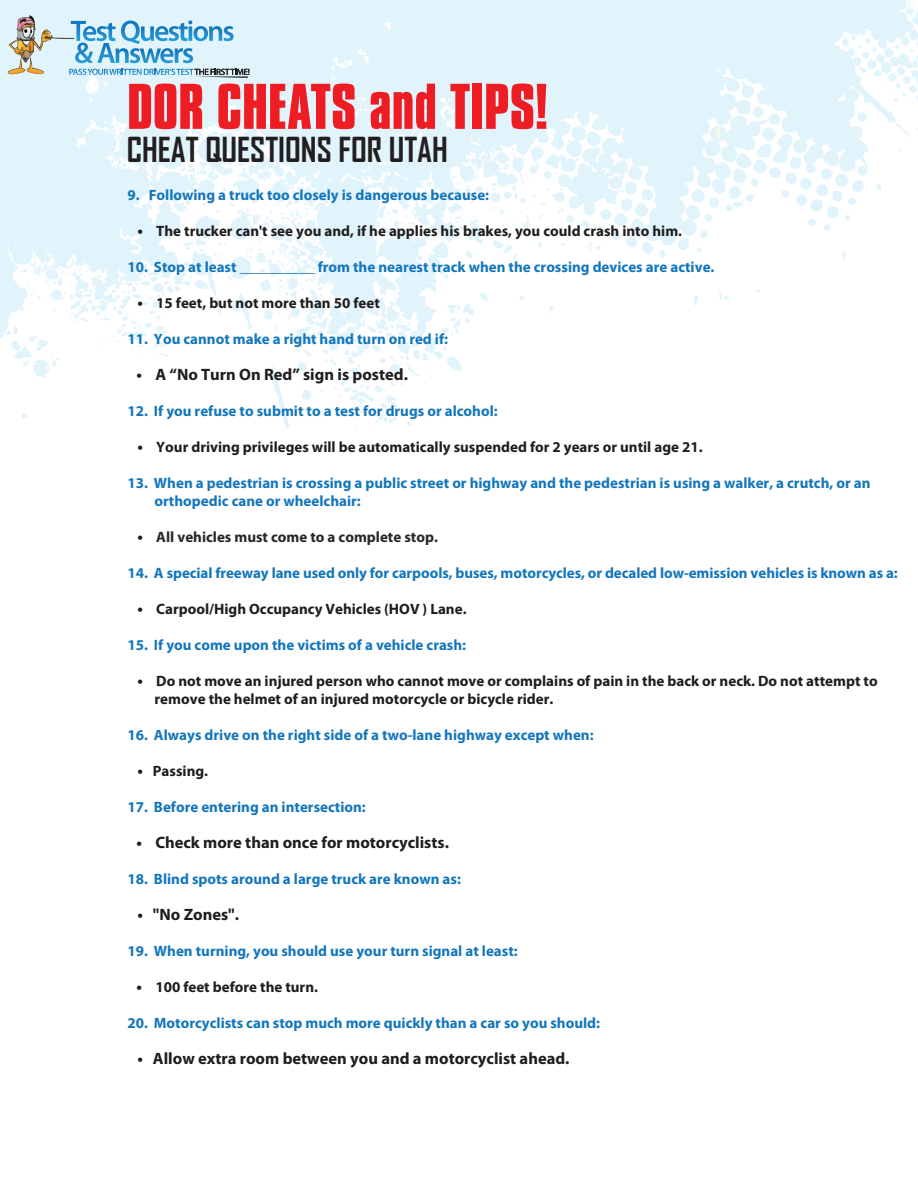
<style>
.page{position:relative;width:918px;height:1188px;background:#fff}
.page>*{position:absolute;margin:0;border:0;box-sizing:border-box;transform-origin:0 0}
.t1{font:700 55.5px "Compacta BT";color:#ee1d23}
.t2{font:700 33px "Agency FB";color:#231f20}
.t3{font:700 16.5px "Myriad Pro";color:#201d1e}
.t4{font:700 15px/18px "Myriad Pro";color:#1376bc}
.t5{font:700 15px/18px "Myriad Pro";color:#201d1e}
.t6{font:700 15px "Myriad Pro";color:#292627}
.s1{font-size:16.5px}
.s2{font-size:16.5px;color:#201d1e}
</style>
<div class="page">
<svg style="left:0;top:0;width:918px;height:428px"></svg>
<svg style="left:71px;top:20px;width:163px;height:43px;background:#9fcfea"></svg>
<svg style="left:69px;top:69px;width:180px;height:9px;background:#9cbed1"></svg>
<img style="left:8px;top:15px;width:21px;height:59px">
<svg style="left:715px;top:125px;width:6px;height:14px"></svg>
<p class="t1" style="left:127px;top:73px;width:422px">DOR CHEATS and TIPS!</p>
<p class="t2" style="left:127px;top:129px;width:323px">CHEAT QUESTIONS FOR UTAH</p>
<p class="t4" style="left:127px;top:185px;width:363px">9. Following a truck too closely is dangerous because:</p>
<p class="t5" style="left:137px;top:221px;width:546px"><span class="s1">•</span> The trucker can't see you and, if he applies his brakes, you could crash into him.</p>
<p class="t4" style="left:127px;top:257px;width:589px">10. Stop at least __________ from the nearest track when the crossing devices are active.</p>
<p class="t5" style="left:137px;top:293px;width:244px"><span class="s1">•</span> 15 feet, but not more than 50 feet</p>
<p class="t4" style="left:127px;top:329px;width:322px">11. You cannot make a right hand turn on red if:</p>
<p class="t3" style="left:136px;top:364px;width:273px">• A “No Turn On Red” sign is posted.</p>
<p class="t4" style="left:127px;top:401px;width:372px">12. If you refuse to submit to a test for drugs or alcohol:</p>
<p class="t5" style="left:137px;top:437px;width:567px"><span class="s1">•</span> Your driving privileges will be automatically suspended for 2 years or until age 21.</p>
<p class="t4" style="left:155px;top:473px;width:717px;text-indent:-27px">13. When a pedestrian is crossing a public street or highway and the pedestrian is using a walker, a crutch, or an orthopedic cane or wheelchair:</p>
<p class="t6" style="left:137px;top:527px;width:302px"><span class="s2">•</span> All vehicles must come to a complete stop.</p>
<p class="t4" style="left:127px;top:563px;width:772px">14. A special freeway lane used only for carpools, buses, motorcycles, or decaled low-emission vehicles is known as a:</p>
<p class="t5" style="left:137px;top:599px;width:331px"><span class="s1">•</span> Carpool/High Occupancy Vehicles (HOV ) Lane.</p>
<p class="t4" style="left:127px;top:635px;width:340px">15. If you come upon the victims of a vehicle crash:</p>
<p class="t5" style="left:155px;top:671px;width:725px;text-indent:-17px"><span class="s1">•</span> Do not move an injured person who cannot move or complains of pain in the back or neck. Do not attempt to remove the helmet of an injured motorcycle or bicycle rider.</p>
<p class="t4" style="left:127px;top:725px;width:468px">16. Always drive on the right side of a two-lane highway except when:</p>
<p class="t5" style="left:137px;top:761px;width:72px"><span class="s1">•</span> Passing.</p>
<p class="t4" style="left:127px;top:797px;width:240px">17. Before entering an intersection:</p>
<p class="t3" style="left:136px;top:832px;width:314px">• Check more than once for motorcyclists.</p>
<p class="t4" style="left:127px;top:869px;width:335px">18. Blind spots around a large truck are known as:</p>
<p class="t3" style="left:137px;top:904px;width:103px">• "No Zones".</p>
<p class="t4" style="left:127px;top:941px;width:392px">19. When turning, you should use your turn signal at least:</p>
<p class="t5" style="left:136px;top:977px;width:183px"><span class="s1">•</span> 100 feet before the turn.</p>
<p class="t4" style="left:127px;top:1013px;width:474px">20. Motorcyclists can stop much more quickly than a car so you should:</p>
<p class="t3" style="left:137px;top:1048px;width:434px">• Allow extra room between you and a motorcyclist ahead.</p>
</div>
